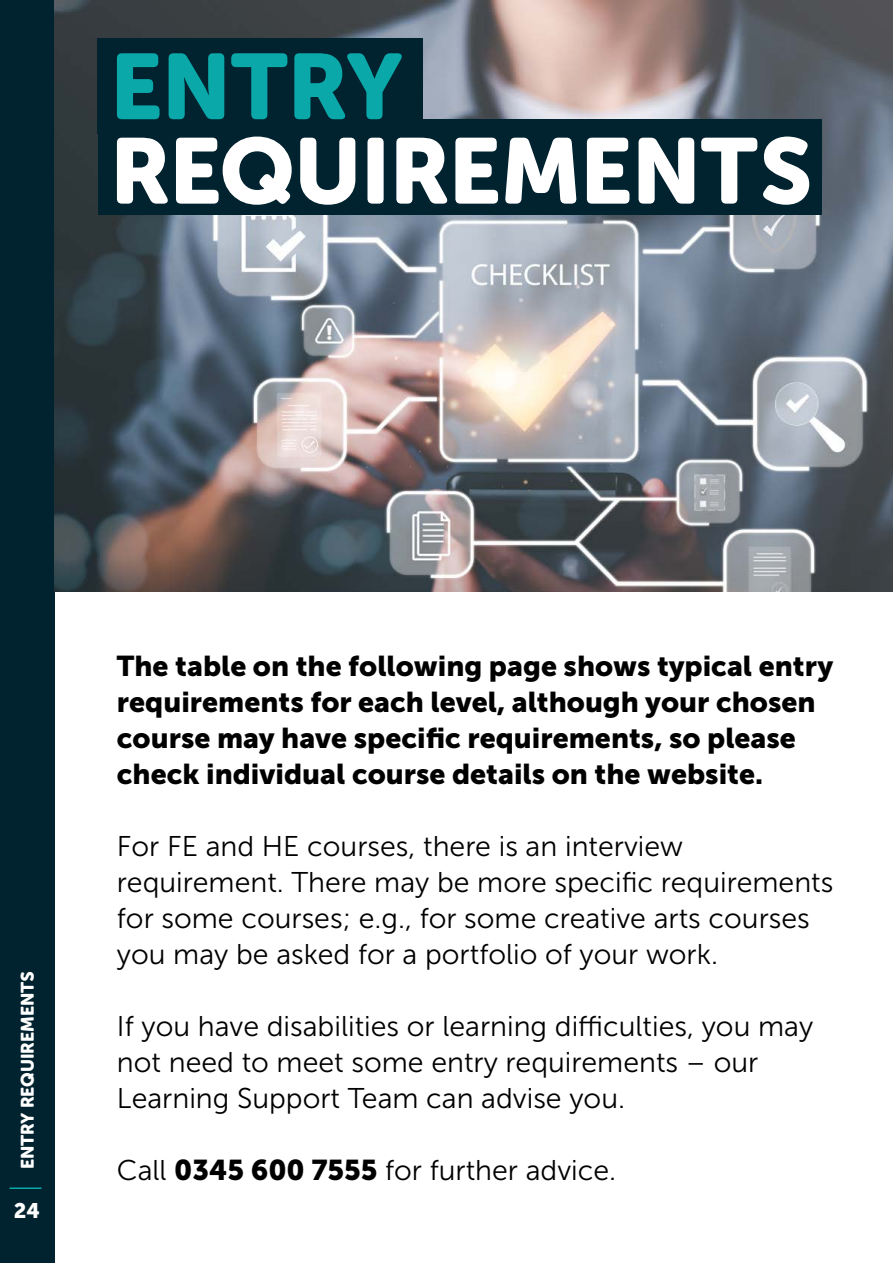
<style>
.page{position:relative;width:893px;height:1263px;background:#fff}
.page>*{position:absolute;margin:0;border:0;box-sizing:border-box;transform-origin:0 0}
.Contents_Title{font:92.25px/84.3px "Museo Sans Rounded 900";color:#fff}
.Text__P{font:28.5px/36px "Museo Sans 300";color:#000}
.Text__P-2{font:28.5px/36px "Museo Sans 900";color:#000}
.t1{font:21px "Museo Sans 900";color:#fff}
.t2{font:18px "Museo Sans Rounded 900";color:#fff}
.s1{color:#0ba8aa}
.s2{font-family:"Museo Sans 900"}
</style>
<div class="page">
<div style="left:0;top:0;width:54px;height:1263px;background:#00232f"></div>
<hr style="left:10px;top:1187px;width:31px;height:2px;background:#0ba8aa">
<img style="left:54px;top:0;width:839px;height:591px">
<div style="left:98px;top:38px;width:325px;height:96px;background:#00232f"></div>
<div style="left:98px;top:120px;width:724px;height:95px;background:#00232f"></div>
<h1 class="Contents_Title" style="left:111px;top:45px;width:701px"><span class="s1">ENTRY<br></span>REQUIREMENTS</h1>
<p class="t2" style="left:17px;top:1169px;width:199px;rotate:-90deg">ENTRY REQUIREMENTS</p>
<p class="t1" style="left:14px;top:1199px;width:28px">24</p>
<p class="Text__P-2" style="left:117px;top:648px;width:718px">The table on the following page shows typical entry requirements for each level, although your chosen course may have specific requirements, so please check individual course details on the website.</p>
<p class="Text__P" style="left:117px;top:829px;width:718px">For FE and HE courses, there is an interview requirement. There may be more specific requirements for some courses; e.g., for some creative arts courses you may be asked for a portfolio of your work.</p>
<p class="Text__P" style="left:117px;top:1009px;width:698px">If you have disabilities or learning difficulties, you may not need to meet some entry requirements – our<br>Learning Support Team can advise you.</p>
<p class="Text__P" style="left:117px;top:1153px;width:501px">Call <span class="s2">0345 600 7555</span> for further advice.</p>
</div>
